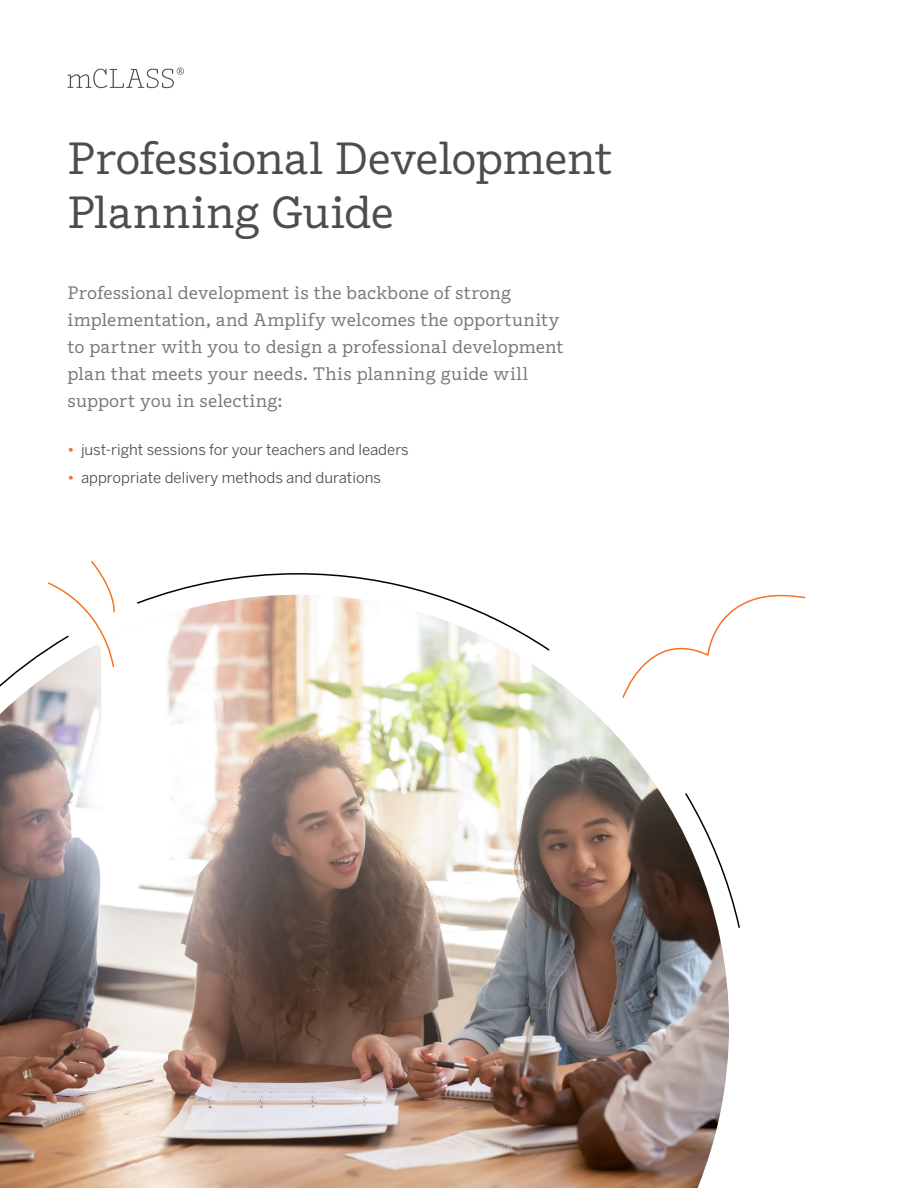
<style>
.page{position:relative;width:918px;height:1188px;background:#fff}
.page>*{position:absolute;margin:0;border:0;box-sizing:border-box;transform-origin:0 0}
.t1{font:45px/54px "Amplify";letter-spacing:-.01em;color:#4d4d4f}
.t2{font:18px/27px "Amplify";letter-spacing:.005em;color:#77787b}
.t3{font:15px "Benton Sans";color:#4d4d4f}
.s1{font-weight:500;color:#f47421}
</style>
<div class="page">
<svg style="left:68px;top:68px;width:116px;height:20px"></svg>
<img style="left:0;top:652px;width:729px;height:536px">
<svg style="left:684px;top:792px;width:56px;height:137px"></svg>
<svg style="left:137px;top:573px;width:413px;height:79px"></svg>
<svg style="left:0;top:561px;width:116px;height:138px"></svg>
<svg style="left:622px;top:594px;width:184px;height:105px"></svg>
<h1 class="t1" style="left:68px;top:131px;width:546px">Professional Development<br>Planning Guide</h1>
<p class="t2" style="left:68px;top:279px;width:498px">Professional development is the backbone of strong implementation, and Amplify welcomes the opportunity to partner with you to design a professional development plan that meets your needs. This planning guide will support you in selecting:</p>
<p class="t3" style="left:68px;top:440px;width:343px"><span class="s1">•</span> just-right sessions for your teachers and leaders</p>
<p class="t3" style="left:68px;top:468px;width:315px"><span class="s1">•</span> appropriate delivery methods and durations</p>
</div>
